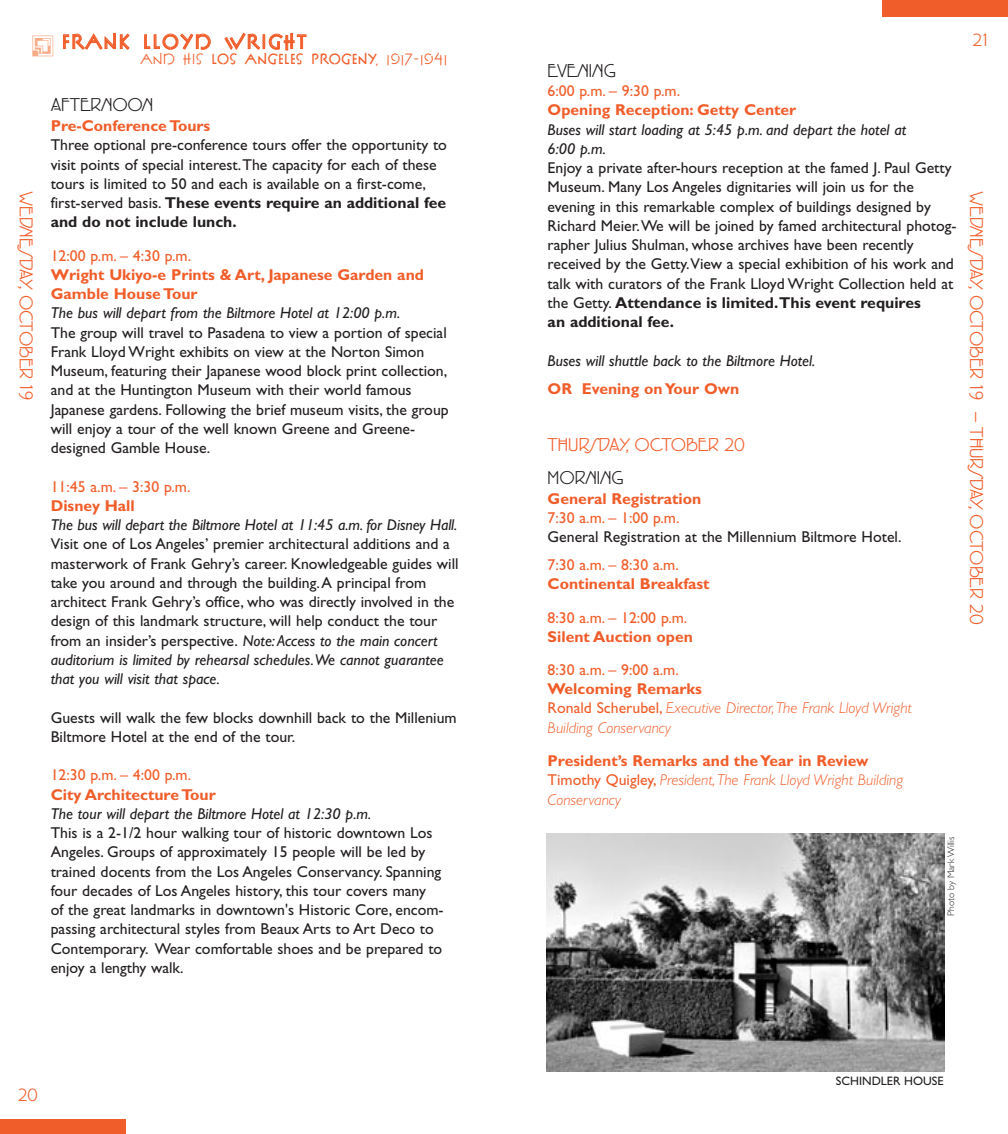
<style>
.page{position:relative;width:1008px;height:1134px;background:#fff}
.page>*{position:absolute;margin:0;border:0;box-sizing:border-box;transform-origin:0 0}
.t1{font:700 21.53px "P22 FLLW Exhibition";letter-spacing:.06em;color:#f15d2a}
.t2{font:20.12px "Eaglefeather";color:#f15d2a}
.t3{font:20.12px "Eaglefeather";color:#231f20}
.t4{font:19.25px "Eaglefeather";color:#f15d2a}
.t5{font:15.75px/19.2px "Gill Sans";color:#231f20}
.t6{font:italic 15.75px/19.2px "Gill Sans";color:#231f20}
.t7{font:700 15.75px/19.2px "Gill Sans";color:#f15d2a}
.t8{font:italic 300 15.75px/19.2px "Gill Sans";color:#f15d2a}
.t9{font:15.75px "Gill Sans";color:#f15d2a}
.t10{font:700 15.75px "P22 FLLW Exhibition";color:#f15d2a}
.t11{font:12.25px "Gill Sans";color:#231f20}
.t12{font:300 9.62px "Gill Sans";color:#231f20}
.s1{font-family:"P22 FLLW Exhibition Extras";font-weight:400;font-size:25.2px;color:#f9aa84}
.s2{font-weight:400}
.s3{font-weight:700}
.s4{font-style:italic}
.s5{font-weight:700;font-style:normal}
.s6{font-weight:400;font-style:normal}
</style>
<div class="page">
<div style="left:882px;top:0;width:126px;height:16px;background:#f15d2a"></div>
<div style="left:0;top:1119px;width:126px;height:15px;background:#f15d2a"></div>
<img style="left:546px;top:833px;width:399px;height:239px">
<h1 class="t1" style="left:33px;top:29px;width:276px"><span class="s1">G</span> FRANK LLOYD WRIGHT</h1>
<p class="t10" style="left:140px;top:49px;width:309px"><span class="s2">and His</span> LOS ANGELES PROGENY<span class="s2">, 1917–1941</span></p>
<p class="t4" style="left:973px;top:34px;width:17px">21</p>
<p class="t3" style="left:548px;top:64px;width:69px">EVENING</p>
<p class="t9" style="left:548px;top:85px;width:134px">6:00 p.m. – 9:30 p.m.</p>
<p class="t7" style="left:548px;top:102px;width:250px">Opening Reception: Getty Center</p>
<p class="t6" style="left:548px;top:121px;width:360px">Buses will start loading at 5:45 p.m. and depart the hotel at<br>6:00 p.m.</p>
<p class="t5" style="left:548px;top:160px;width:411px">Enjoy a private after-hours reception at the famed J. Paul Getty Museum. Many Los Angeles dignitaries will join us for the evening in this remarkable complex of buildings designed by Richard Meier.We will be joined by famed architectural photog&shy;rapher Julius Shulman, whose archives have been recently received by the Getty.View a special exhibition of his work and talk with curators of the Frank Lloyd Wright Collection held at the Getty. <span class="s3">Attendance is limited.This event requires<br>an additional fee.</span></p>
<p class="t6" style="left:548px;top:352px;width:269px">Buses will shuttle back to the Biltmore Hotel.</p>
<p class="t7" style="left:548px;top:381px;width:193px">OR Evening on Your Own</p>
<p class="t3" style="left:51px;top:98px;width:104px">AFTERNOON</p>
<p class="t7" style="left:51px;top:118px;width:161px">Pre-Conference Tours</p>
<p class="t5" style="left:51px;top:137px;width:398px">Three optional pre-conference tours offer the opportunity to visit points of special interest.The capacity for each of these tours is limited to 50 and each is available on a first-come, first-served basis. <span class="s3">These events require an additional fee and do not include lunch.</span></p>
<p class="t9" style="left:51px;top:250px;width:142px">12:00 p.m. – 4:30 p.m.</p>
<p class="t7" style="left:51px;top:267px;width:375px">Wright Ukiyo-e Prints &amp; Art, Japanese Garden and<br>Gamble House Tour</p>
<p class="t6" style="left:51px;top:305px;width:351px">The bus will depart from the Biltmore Hotel at 12:00 p.m.</p>
<p class="t5" style="left:51px;top:324px;width:400px">The group will travel to Pasadena to view a portion of special Frank Lloyd Wright exhibits on view at the Norton Simon Museum, featuring their Japanese wood block print collection, and at the Huntington Museum with their world famous Japanese gardens. Following the brief museum visits, the group will enjoy a tour of the well known Greene and Greene&shy;designed Gamble House.</p>
<p class="t9" style="left:51px;top:481px;width:141px">11:45 a.m. – 3:30 p.m.</p>
<p class="t7" style="left:51px;top:498px;width:86px">Disney Hall</p>
<p class="t6" style="left:51px;top:517px;width:408px">The bus will depart the Biltmore Hotel at 11:45 a.m. for Disney Hall.</p>
<p class="t5" style="left:51px;top:536px;width:409px">Visit one of Los Angeles’ premier architectural additions and a masterwork of Frank Gehry’s career. Knowledgeable guides will take you around and through the building.A principal from architect Frank Gehry’s office, who was directly involved in the design of this landmark structure, will help conduct the tour from an insider’s perspective. <span class="s4">Note:Access to the main concert auditorium is limited by rehearsal schedules.We cannot guarantee that you will visit that space.</span></p>
<p class="t5" style="left:51px;top:709px;width:408px">Guests will walk the few blocks downhill back to the Millenium<br>Biltmore Hotel at the end of the tour.</p>
<p class="t9" style="left:51px;top:770px;width:142px">12:30 p.m. – 4:00 p.m.</p>
<p class="t7" style="left:51px;top:786px;width:167px">City Architecture Tour</p>
<p class="t6" style="left:51px;top:806px;width:322px">The tour will depart the Biltmore Hotel at 12:30 p.m.</p>
<p class="t5" style="left:51px;top:825px;width:394px">This is a 2-1/2 hour walking tour of historic downtown Los Angeles. Groups of approximately 15 people will be led by trained docents from the Los Angeles Conservancy. Spanning four decades of Los Angeles history, this tour covers many<br>of the great landmarks in downtown's Historic Core, encom&shy;passing architectural styles from Beaux Arts to Art Deco to Contemporary. Wear comfortable shoes and be prepared to enjoy a lengthy walk.</p>
<p class="t2" style="left:33px;top:191px;width:211px;rotate:90deg">WEDNESDAY, OCTOBER 19</p>
<p class="t2" style="left:983px;top:191px;width:435px;rotate:90deg">WEDNESDAY, OCTOBER 19 – THURSDAY, OCTOBER 20</p>
<p class="t2" style="left:548px;top:438px;width:199px">THURSDAY, OCTOBER 20</p>
<p class="t3" style="left:548px;top:471px;width:77px">MORNING</p>
<p class="t7" style="left:548px;top:491px;width:155px">General Registration</p>
<p class="t9" style="left:548px;top:512px;width:133px">7:30 a.m. – 1:00 p.m.</p>
<p class="t5" style="left:548px;top:529px;width:355px">General Registration at the Millennium Biltmore Hotel.</p>
<p class="t9" style="left:548px;top:559px;width:133px">7:30 a.m. – 8:30 a.m.</p>
<p class="t7" style="left:548px;top:576px;width:163px">Continental Breakfast</p>
<p class="t9" style="left:548px;top:612px;width:141px">8:30 a.m. – 12:00 p.m.</p>
<p class="t7" style="left:548px;top:628px;width:147px">Silent Auction open</p>
<p class="t9" style="left:548px;top:664px;width:133px">8:30 a.m. – 9:00 a.m.</p>
<p class="t8" style="left:548px;top:681px;width:366px"><span class="s5">Welcoming Remarks<br></span><span class="s6">Ronald Scherubel,</span> Executive Director,The Frank Lloyd Wright<br>Building Conservancy</p>
<p class="t8" style="left:548px;top:753px;width:357px"><span class="s5">President’s Remarks and the Year in Review<br></span><span class="s6">Timothy Quigley,</span> President,The Frank Lloyd Wright Building<br>Conservancy</p>
<p class="t12" style="left:948px;top:916px;width:81px;rotate:-90deg">Photo by Mark Willis</p>
<p class="t4" style="left:18px;top:1088px;width:21px">20</p>
<p class="t11" style="left:836px;top:1077px;width:109px">SCHINDLER HOUSE</p>
</div>
